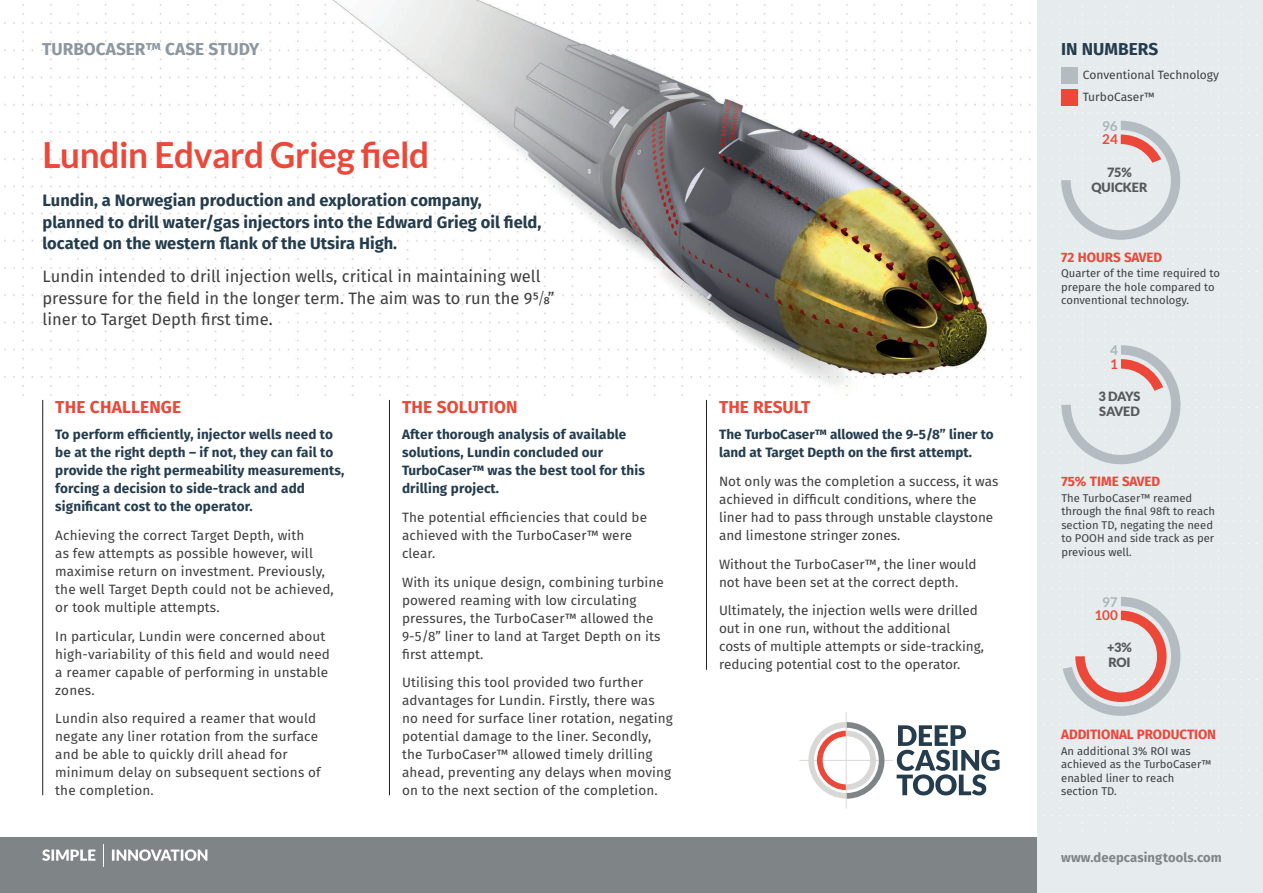
<style>
.page{position:relative;width:1263px;height:893px;background:#fff}
.page>*{position:absolute;margin:0;border:0;box-sizing:border-box;transform-origin:0 0}
.t1{font:700 36px "Lato";letter-spacing:-.01em;color:#eb4839}
.t2{font:700 17.25px "Fira Sans";letter-spacing:.01em;color:#eb4839}
.t3{font:700 17.25px "Fira Sans";color:#8c97a0}
.t4{font:700 17.25px "Fira Sans";color:#253c4d}
.t5{font:700 16.5px/21.8px "Fira Sans";color:#253c4d}
.t6{font:16.5px/21.8px "Fira Sans";color:#3e3e3f}
.t7{font:13.5px/18px "Fira Sans";letter-spacing:.01em;color:#3e3e3f}
.t8{font:700 13.5px/18px "Fira Sans";letter-spacing:.01em;color:#253c4d}
.t9{font:700 13.5px "Fira Sans";letter-spacing:-.01em;color:#eb4839}
.t10{font:700 13.5px "Lato";color:#eb4839}
.t11{font:700 13.5px "Lato";color:#aab3ba}
.t12{font:700 12.9px "Fira Sans";letter-spacing:.01em;color:#7f8487}
.t13{font:900 12.75px/15px "Lato";letter-spacing:-.01em;color:#57585a}
.t14{font:12px/22px "Fira Sans";color:#3e3e3f}
.t15{font:11.25px/13.5px "Fira Sans";color:#3e3e3f}
.s1{font-weight:300}
</style>
<div class="page">
<img style="left:4px;top:0;width:1027px;height:400px">
<div style="left:0;top:838px;width:1263px;height:55px;background:#7f8487"></div>
<svg style="left:42px;top:844px;width:165px;height:22px"></svg>
<svg style="left:799px;top:712px;width:201px;height:97px"></svg>
<hr style="left:42px;top:400px;width:1px;height:395px;background:#231f20">
<hr style="left:389px;top:400px;width:1px;height:395px;background:#231f20">
<hr style="left:706px;top:400px;width:1px;height:270px;background:#231f20">
<div style="left:1037px;top:0;width:226px;height:893px;background:#e6ecee"></div>
<svg style="left:1044px;top:6px;width:213px;height:825px"></svg>
<svg style="left:1061px;top:345px;width:119px;height:119px"></svg>
<svg style="left:1061px;top:121px;width:119px;height:119px"></svg>
<svg style="left:1063px;top:597px;width:117px;height:119px"></svg>
<div style="left:1061px;top:67px;width:17px;height:17px;background:#b4bcc2"></div>
<div style="left:1061px;top:89px;width:17px;height:16px;background:#eb4839"></div>
<p class="t3" style="left:42px;top:37px;width:219px">TURBOCASER™ CASE STUDY</p>
<h1 class="t1" style="left:43px;top:134px;width:388px">Lundin Edvard Grieg field</h1>
<p class="t5" style="left:43px;top:189px;width:500px">Lundin, a Norwegian production and exploration company, planned to drill water/gas injectors into the Edward Grieg oil field, located on the western flank of the Utsira High.</p>
<p class="t6" style="left:43px;top:265px;width:514px">Lundin intended to drill injection wells, critical in maintaining well pressure for the field in the longer term. The aim was to run the 95<span class="s1">/</span>8” liner to Target Depth first time.</p>
<p class="t2" style="left:55px;top:395px;width:128px">THE CHALLENGE</p>
<p class="t8" style="left:55px;top:426px;width:291px">To perform efficiently, injector wells need to be at the right depth – if not, they can fail to provide the right permeability measurements, forcing a decision to side-track and add significant cost to the operator.</p>
<p class="t7" style="left:55px;top:526px;width:280px">Achieving the correct Target Depth, with<br>as few attempts as possible however, will maximise return on investment. Previously, the well Target Depth could not be achieved, or took multiple attempts.</p>
<p class="t7" style="left:55px;top:627px;width:276px">In particular, Lundin were concerned about high-variability of this field and would need a reamer capable of performing in unstable zones.</p>
<p class="t7" style="left:55px;top:709px;width:267px">Lundin also required a reamer that would negate any liner rotation from the surface and be able to quickly drill ahead for minimum delay on subsequent sections of the completion.</p>
<p class="t2" style="left:402px;top:395px;width:117px">THE SOLUTION</p>
<p class="t8" style="left:402px;top:426px;width:244px">After thorough analysis of available solutions, Lundin concluded our<br>TurboCaser™ was the best tool for this drilling project.</p>
<p class="t7" style="left:402px;top:508px;width:247px">The potential efficiencies that could be achieved with the TurboCaser™ were clear.</p>
<p class="t7" style="left:402px;top:573px;width:263px">With its unique design, combining turbine powered reaming with low circulating pressures, the TurboCaser™ allowed the 9-5/8” liner to land at Target Depth on its first attempt.</p>
<p class="t7" style="left:402px;top:673px;width:272px">Utilising this tool provided two further advantages for Lundin. Firstly, there was no need for surface liner rotation, negating potential damage to the liner. Secondly, the TurboCaser™ allowed timely drilling ahead, preventing any delays when moving on to the next section of the completion.</p>
<p class="t2" style="left:719px;top:395px;width:93px">THE RESULT</p>
<p class="t8" style="left:719px;top:426px;width:276px">The TurboCaser™ allowed the 9-5/8” liner to land at Target Depth on the first attempt.</p>
<p class="t7" style="left:719px;top:472px;width:281px">Not only was the completion a success, it was achieved in difficult conditions, where the liner had to pass through unstable claystone and limestone stringer zones.</p>
<p class="t7" style="left:719px;top:555px;width:259px">Without the TurboCaser™, the liner would not have been set at the correct depth.</p>
<p class="t7" style="left:719px;top:601px;width:266px">Ultimately, the injection wells were drilled out in one run, without the additional costs of multiple attempts or side-tracking, reducing potential cost to the operator.</p>
<p class="t4" style="left:1061px;top:37px;width:99px">IN NUMBERS</p>
<p class="t14" style="left:1083px;top:64px;width:138px">Conventional Technology<br>TurboCaser™</p>
<p class="t11" style="left:1102px;top:118px;width:17px">96</p>
<p class="t10" style="left:1102px;top:132px;width:17px">24</p>
<p class="t13" style="left:1091px;top:164px;width:57px;text-align:center">75%<br>QUICKER</p>
<p class="t9" style="left:1061px;top:247px;width:103px">72 HOURS SAVED</p>
<p class="t15" style="left:1061px;top:266px;width:160px">Quarter of the time required to prepare the hole compared to conventional technology.</p>
<p class="t11" style="left:1110px;top:342px;width:9px">4</p>
<p class="t10" style="left:1110px;top:356px;width:9px">1</p>
<p class="t13" style="left:1098px;top:389px;width:43px">3 DAYS<br>SAVED</p>
<p class="t9" style="left:1061px;top:472px;width:101px">75% TIME SAVED</p>
<p class="t15" style="left:1061px;top:491px;width:155px">The TurboCaser™ reamed through the final 98ft to reach section TD, negating the need to POOH and side track as per previous well.</p>
<p class="t11" style="left:1102px;top:594px;width:17px">97</p>
<p class="t10" style="left:1094px;top:608px;width:25px">100</p>
<p class="t13" style="left:1107px;top:640px;width:26px">+3%<br>ROI</p>
<p class="t9" style="left:1061px;top:725px;width:156px">ADDITIONAL PRODUCTION</p>
<p class="t15" style="left:1061px;top:744px;width:152px">An additional 3% ROI was achieved as the TurboCaser™ enabled liner to reach section TD.</p>
<p class="t12" style="left:1061px;top:848px;width:162px">www.deepcasingtools.com</p>
</div>
